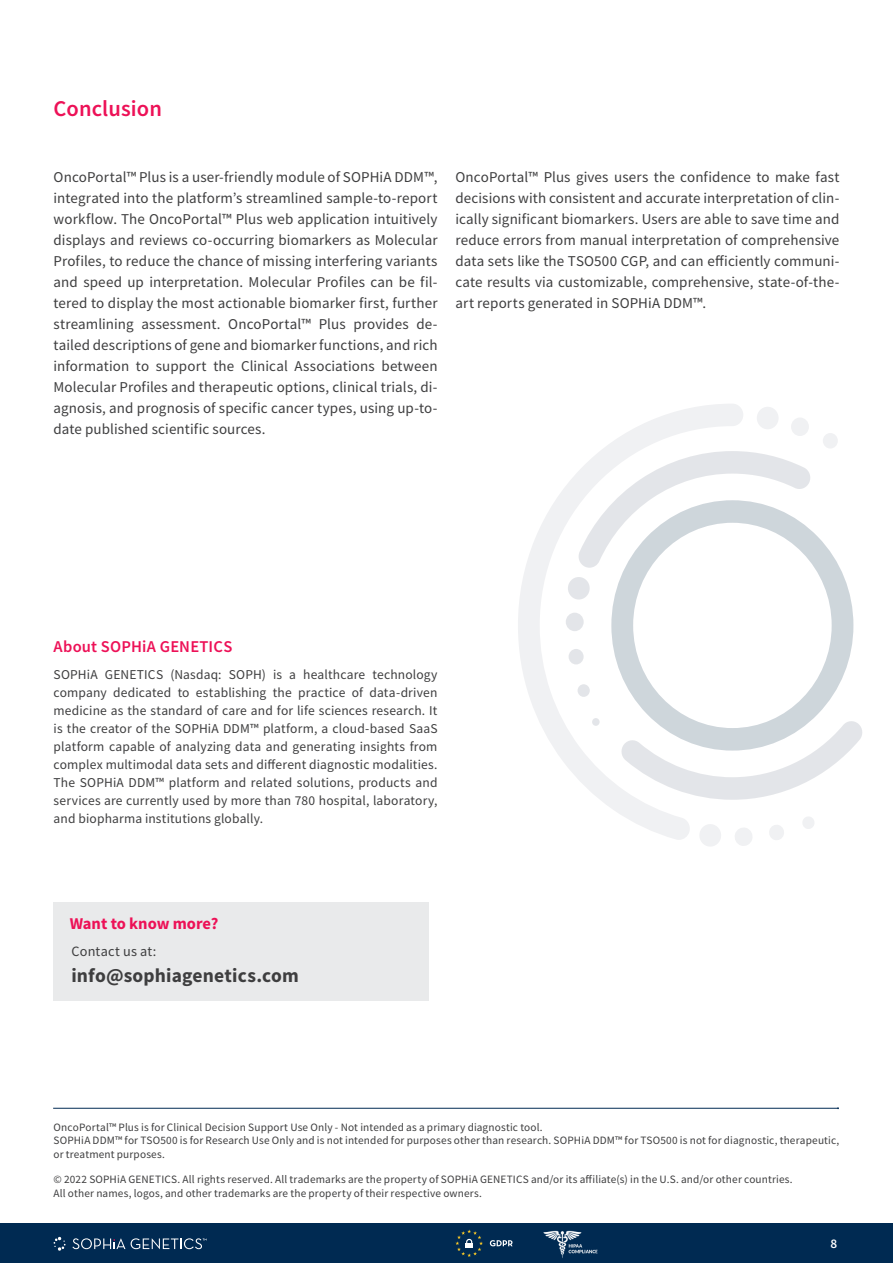
<style>
.page{position:relative;width:893px;height:1263px;background:#fff}
.page>*{position:absolute;margin:0;border:0;box-sizing:border-box;transform-origin:0 0}
.t1{font:600 22.5px "Source Sans Pro";letter-spacing:.005em;color:#ed1157}
.BODY_TEXT_9pt{font:700 19.5px "Source Sans Pro";letter-spacing:.01em;color:#3e3e3f}
.t2{font:600 16.5px "Source Sans Pro";letter-spacing:.015em;color:#ed1157}
.Bullet_list{font:700 16.5px "Source Sans Pro";color:#ed1157}
.INTRO_TEXT_10pt{font:15px/21px "Source Sans Pro";letter-spacing:.01em;color:#3e3e3f;text-align:justify}
.BODY_TEXT_9pt-2{font:14.25px "Source Sans Pro";letter-spacing:.015em;color:#3e3e3f}
.INTRO_TEXT_10pt-2{font:13.5px/18px "Source Sans Pro";letter-spacing:.01em;color:#3e3e3f;text-align:justify}
.t3{font:600 13.2px "Source Sans Pro";color:#fff}
.BODY_TEXT_9pt-3{font:11.25px/13.5px "Source Sans Pro";letter-spacing:.015em;color:#3e3e3f}
</style>
<div class="page">
<div style="left:0;top:1223px;width:893px;height:40px;background:#002a52"></div>
<svg style="left:53px;top:1236px;width:13px;height:15px"></svg>
<svg style="left:131px;top:1238px;width:76px;height:11px"></svg>
<svg style="left:72px;top:1238px;width:53px;height:11px"></svg>
<img style="left:543px;top:1230px;width:55px;height:28px">
<svg style="left:490px;top:1240px;width:23px;height:6px"></svg>
<svg style="left:455px;top:1229px;width:28px;height:28px"></svg>
<svg style="left:771px;top:531px;width:82px;height:189px"></svg>
<svg style="left:518px;top:404px;width:225px;height:436px"></svg>
<div style="left:757px;top:407px;width:22px;height:22px;background:#f0f1f3;border-radius:50%"></div>
<div style="left:791px;top:417px;width:18px;height:19px;background:#f0f1f3;border-radius:50%"></div>
<div style="left:823px;top:433px;width:15px;height:16px;background:#f0f1f3;border-radius:50%"></div>
<svg style="left:698px;top:823px;width:24px;height:23px"></svg>
<svg style="left:734px;top:826px;width:18px;height:20px"></svg>
<svg style="left:769px;top:825px;width:15px;height:15px"></svg>
<svg style="left:803px;top:817px;width:11px;height:12px"></svg>
<svg style="left:577px;top:451px;width:235px;height:117px"></svg>
<svg style="left:620px;top:720px;width:242px;height:80px"></svg>
<div style="left:568px;top:577px;width:22px;height:22px;background:#e3e5e9;border-radius:50%"></div>
<div style="left:566px;top:613px;width:18px;height:18px;background:#e3e5e9;border-radius:50%"></div>
<div style="left:569px;top:649px;width:15px;height:15px;background:#e3e5e9;border-radius:50%"></div>
<div style="left:578px;top:684px;width:12px;height:13px;background:#e3e5e9;border-radius:50%"></div>
<div style="left:592px;top:718px;width:8px;height:8px;background:#e3e5e9;border-radius:50%"></div>
<hr style="left:53px;top:1108px;width:785px;height:1px;background:#002a52">
<div style="left:54px;top:902px;width:375px;height:98px;background:#e9eaeb"></div>
<h2 class="t1" style="left:54px;top:94px;width:110px">Conclusion</h2>
<p class="INTRO_TEXT_10pt" style="left:54px;top:166px;width:385px">OncoPortal™ Plus is a user-friendly module of SOPHiA DDM™, integrated into the platform’s streamlined sample-to-report workflow. The OncoPortal™ Plus web application intuitively displays and reviews co-occurring biomarkers as Molecular Profiles, to reduce the chance of missing interfering variants and speed up interpretation. Molecular Profiles can be fil&shy;tered to display the most actionable biomarker first, further streamlining assessment. OncoPortal™ Plus provides de&shy;tailed descriptions of gene and biomarker functions, and rich information to support the Clinical Associations between Molecular Profiles and therapeutic options, clinical trials, di&shy;agnosis, and prognosis of specific cancer types, using up-to&shy;date published scientific sources.</p>
<p class="INTRO_TEXT_10pt" style="left:455px;top:166px;width:385px">OncoPortal™ Plus gives users the confidence to make fast decisions with consistent and accurate interpretation of clin&shy;ically significant biomarkers. Users are able to save time and reduce errors from manual interpretation of comprehensive data sets like the TSO500 CGP, and can efficiently communi&shy;cate results via customizable, comprehensive, state-of-the&shy;art reports generated in SOPHiA DDM™.</p>
<h2 class="t2" style="left:54px;top:636px;width:180px">About SOPHiA GENETICS</h2>
<p class="INTRO_TEXT_10pt-2" style="left:54px;top:665px;width:385px">SOPHiA GENETICS (Nasdaq: SOPH) is a healthcare technology company dedicated to establishing the practice of data-driven medicine as the standard of care and for life sciences research. It is the creator of the SOPHiA DDM™ platform, a cloud-based SaaS platform capable of analyzing data and generating insights from complex multimodal data sets and different diagnostic modalities.<br>The SOPHiA DDM™ platform and related solutions, products and services are currently used by more than 780 hospital, laboratory, and biopharma institutions globally.</p>
<p class="Bullet_list" style="left:70px;top:912px;width:150px">Want to know more?</p>
<p class="BODY_TEXT_9pt-2" style="left:71px;top:942px;width:86px">Contact us at:</p>
<p class="BODY_TEXT_9pt" style="left:71px;top:963px;width:229px">info@sophiagenetics.com</p>
<p class="BODY_TEXT_9pt-3" style="left:54px;top:1120px;width:491px">OncoPortal™ Plus is for Clinical Decision Support Use Only - Not intended as a primary diagnostic tool.</p>
<p class="BODY_TEXT_9pt-3" style="left:54px;top:1133px;width:787px">SOPHiA DDM™ for TSO500 is for Research Use Only and is not intended for purposes other than research. SOPHiA DDM™ for TSO500 is not for diagnostic, therapeutic, or treatment purposes.</p>
<p class="BODY_TEXT_9pt-3" style="left:54px;top:1173px;width:741px">© 2022 SOPHiA GENETICS. All rights reserved. All trademarks are the property of SOPHiA GENETICS and/or its affiliate(s) in the U.S. and/or other countries.</p>
<p class="BODY_TEXT_9pt-3" style="left:54px;top:1186px;width:430px">All other names, logos, and other trademarks are the property of their respective owners.</p>
<p class="t3" style="left:830px;top:1235px;width:8px">8</p>
</div>
